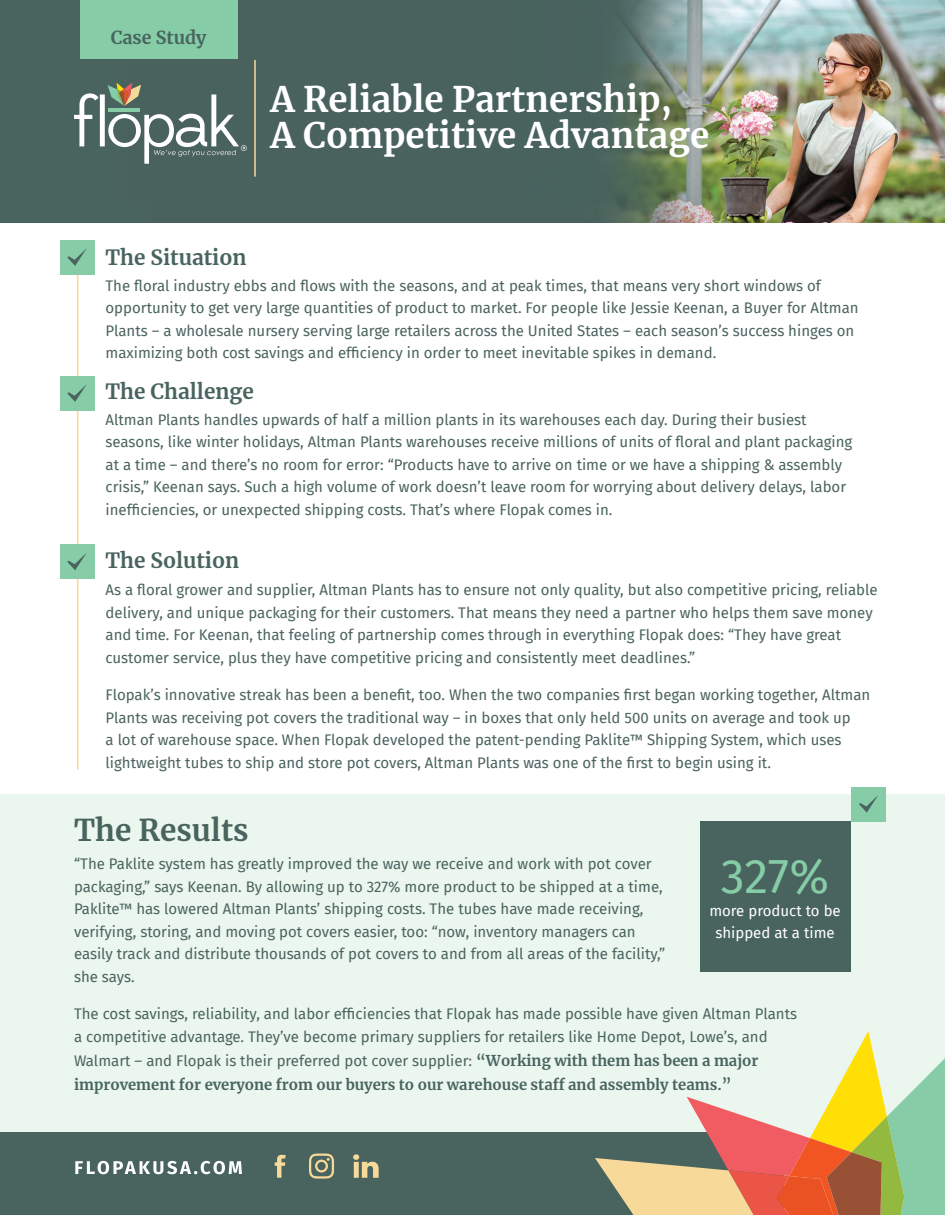
<style>
.page{position:relative;width:945px;height:1215px;background:#fff}
.page>*{position:absolute;margin:0;border:0;box-sizing:border-box;transform-origin:0 0}
.t1{font:48px "Fira Sans";color:#85cca7}
.t2{font:700 34.8px "Merriweather";color:#fff}
.t3{font:700 29.7px "Merriweather";color:#49645e}
.t4{font:700 20.7px "Merriweather";color:#49645e}
.t5{font:700 17.7px "Merriweather";color:#48645f}
.t6{font:15px/22.5px "Fira Sans";color:#4a635e}
.t7{font:15px/22.5px "Fira Sans";color:#fff;text-align:center}
.t8{font:700 14.7px "Merriweather";color:#48645f}
.s1{font-family:"Merriweather";font-weight:700;font-size:14.7px;color:#48645f}
</style>
<div class="page">
<div style="left:0;top:794px;width:945px;height:352px;background:#ebf6ef"></div>
<div style="left:0;top:1132px;width:784px;height:83px;background:#49645e"></div>
<div style="left:1px;top:0;width:944px;height:223px;background:#49645e"></div>
<img style="left:807px;top:0;width:138px;height:223px">
<img style="left:615px;top:0;width:192px;height:223px">
<img style="left:132px;top:0;width:587px;height:205px">
<div style="left:700px;top:821px;width:150px;height:151px;background:#49645e"></div>
<svg style="left:74px;top:83px;width:173px;height:81px"></svg>
<hr style="left:254px;top:60px;width:2px;height:117px;background:#f7da9a">
<hr style="left:77px;top:240px;width:2px;height:530px;background:#f7da9a">
<svg style="left:595px;top:1031px;width:350px;height:184px"></svg>
<div style="left:80px;top:0;width:157px;height:59px;background:#85cca7"></div>
<svg style="left:75px;top:1161px;width:167px;height:13px"></svg>
<svg style="left:275px;top:1155px;width:11px;height:23px"></svg>
<svg style="left:309px;top:1154px;width:25px;height:25px"></svg>
<div style="left:60px;top:240px;width:34px;height:35px;background:#85cca7"></div>
<div style="left:60px;top:376px;width:34px;height:35px;background:#85cca7"></div>
<div style="left:60px;top:545px;width:34px;height:34px;background:#85cca7"></div>
<div style="left:852px;top:787px;width:34px;height:34px;background:#85cca7"></div>
<svg style="left:67px;top:248px;width:20px;height:18px"></svg>
<svg style="left:67px;top:384px;width:20px;height:18px"></svg>
<svg style="left:67px;top:553px;width:20px;height:17px"></svg>
<svg style="left:859px;top:795px;width:19px;height:18px"></svg>
<svg style="left:353px;top:1154px;width:26px;height:24px"></svg>
<p class="t5" style="left:111px;top:25px;width:97px">Case Study</p>
<p class="t2" style="left:271px;top:75px;width:403px">A Reliable Partnership,</p>
<p class="t2" style="left:271px;top:111px;width:440px">A Competitive Advantage</p>
<p class="t4" style="left:106px;top:243px;width:143px">The Situation</p>
<p class="t6" style="left:106px;top:274px;width:755px">The floral industry ebbs and flows with the seasons, and at peak times, that means very short windows of opportunity to get very large quantities of product to market. For people like Jessie Keenan, a Buyer for Altman Plants – a wholesale nursery serving large retailers across the United States – each season’s success hinges on maximizing both cost savings and efficiency in order to meet inevitable spikes in demand.</p>
<p class="t4" style="left:106px;top:377px;width:150px">The Challenge</p>
<p class="t6" style="left:106px;top:408px;width:748px">Altman Plants handles upwards of half a million plants in its warehouses each day. During their busiest seasons, like winter holidays, Altman Plants warehouses receive millions of units of floral and plant packaging at a time – and there’s no room for error: “Products have to arrive on time or we have a shipping &amp; assembly crisis,” Keenan says. Such a high volume of work doesn’t leave room for worrying about delivery delays, labor inefficiencies, or unexpected shipping costs. That’s where Flopak comes in.</p>
<p class="t4" style="left:106px;top:546px;width:135px">The Solution</p>
<p class="t6" style="left:106px;top:579px;width:774px">As a floral grower and supplier, Altman Plants has to ensure not only quality, but also competitive pricing, reliable delivery, and unique packaging for their customers. That means they need a partner who helps them save money and time. For Keenan, that feeling of partnership comes through in everything Flopak does: “They have great customer service, plus they have competitive pricing and consistently meet deadlines.”</p>
<p class="t6" style="left:106px;top:684px;width:766px">Flopak’s innovative streak has been a benefit, too. When the two companies first began working together, Altman Plants was receiving pot covers the traditional way – in boxes that only held 500 units on average and took up<br>a lot of warehouse space. When Flopak developed the patent-pending Paklite™ Shipping System, which uses lightweight tubes to ship and store pot covers, Altman Plants was one of the first to begin using it.</p>
<p class="t3" style="left:74px;top:809px;width:176px">The Results</p>
<p class="t6" style="left:74px;top:852px;width:579px">“The Paklite system has greatly improved the way we receive and work with pot cover</p>
<p class="t6" style="left:74px;top:875px;width:590px">packaging,” says Keenan. By allowing up to 327% more product to be shipped at a time,</p>
<p class="t6" style="left:74px;top:897px;width:571px">Paklite™ has lowered Altman Plants’ shipping costs. The tubes have made receiving,</p>
<p class="t6" style="left:74px;top:920px;width:563px">verifying, storing, and moving pot covers easier, too: “now, inventory managers can</p>
<p class="t6" style="left:74px;top:942px;width:593px">easily track and distribute thousands of pot covers to and from all areas of the facility,”</p>
<p class="t6" style="left:74px;top:965px;width:62px">she says.</p>
<p class="t6" style="left:74px;top:1002px;width:725px">The cost savings, reliability, and labor efficiencies that Flopak has made possible have given Altman Plants a competitive advantage. They’ve become primary suppliers for retailers like Home Depot, Lowe’s, and</p>
<p class="t6" style="left:74px;top:1049px;width:686px">Walmart – and Flopak is their preferred pot cover supplier: <span class="s1">“Working with them has been a major</span></p>
<p class="t8" style="left:74px;top:1074px;width:659px">improvement for everyone from our buyers to our warehouse staff and assembly teams.”</p>
<p class="t1" style="left:721px;top:840px;width:110px">327%</p>
<p class="t7" style="left:709px;top:899px;width:133px">more product to be shipped at a time</p>
</div>
